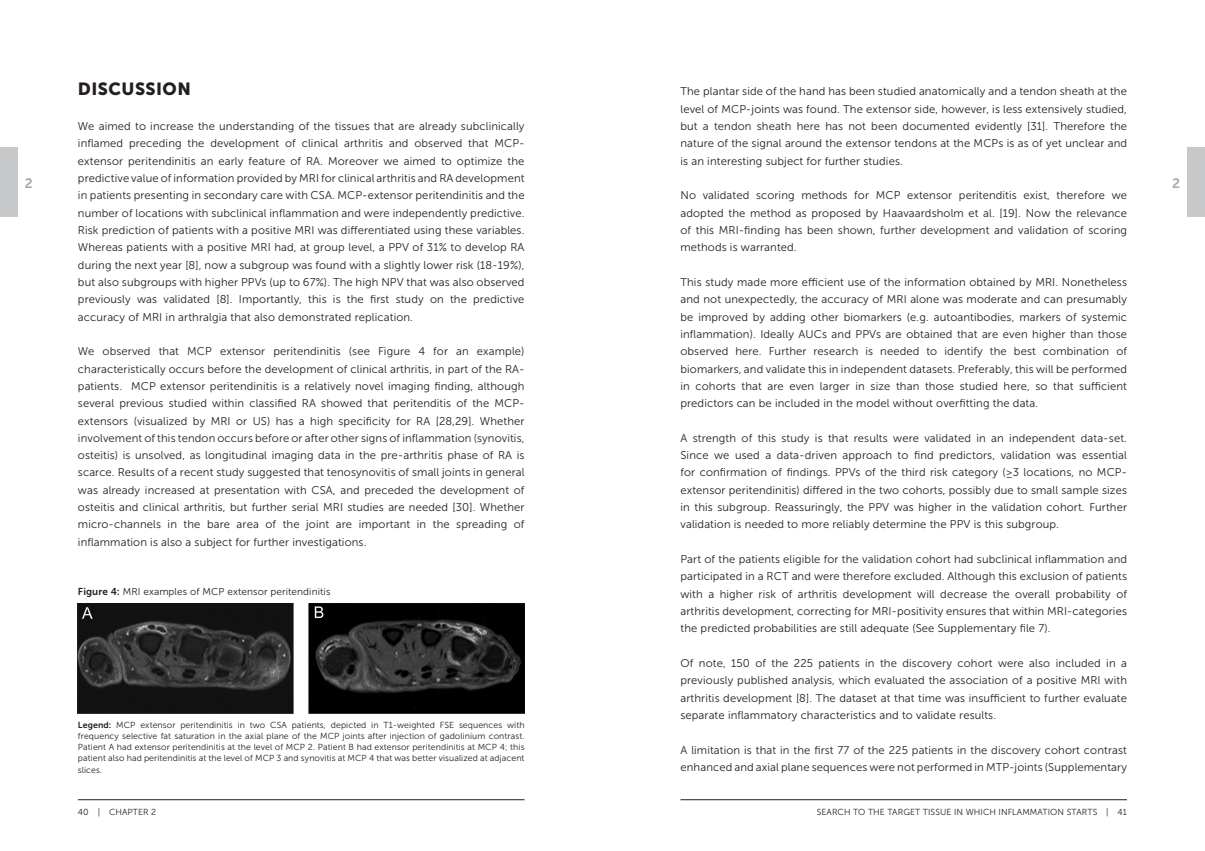
<style>
.page{position:relative;width:1205px;height:851px;background:#fff}
.page>*{position:absolute;margin:0;border:0;box-sizing:border-box;transform-origin:0 0}
.Kop_1{font:17.5px "Museo Sans 900";letter-spacing:.025em;color:#231f20}
.t1{font:13.75px "Museo Sans 700";color:#a8a9ad}
.Standaard{font:11.25px/17.2px "Museo Sans 300";letter-spacing:.01em;color:#231f20;text-align:justify}
.Standaard-2{font:10px "Museo Sans 300";letter-spacing:.01em;color:#231f20}
.Standaard-3{font:8.75px/11.2px "Museo Sans 300";letter-spacing:.01em;color:#231f20;text-align:justify}
.s1{font-family:"Museo Sans 700"}
</style>
<div class="page">
<img style="left:78px;top:603px;width:446px;height:110px">
<hr style="left:78px;top:799px;width:446px;height:1px;background:#231f20">
<hr style="left:680px;top:799px;width:447px;height:1px;background:#231f20">
<div style="left:0;top:147px;width:18px;height:70px;background:#c7c8ca"></div>
<div style="left:1187px;top:147px;width:18px;height:70px;background:#c7c8ca"></div>
<p class="Kop_1" style="left:78px;top:79px;width:114px">DISCUSSION</p>
<p class="Standaard" style="left:78px;top:117px;width:448px">We aimed to increase the understanding of the tissues that are already subclinically inflamed preceding the development of clinical arthritis and observed that MCP&shy;extensor peritendinitis an early feature of RA. Moreover we aimed to optimize the predictive value of information provided by MRI for clinical arthritis and RA development in patients presenting in secondary care with CSA. MCP-extensor peritendinitis and the number of locations with subclinical inflammation and were independently predictive.<br>Risk prediction of patients with a positive MRI was differentiated using these variables.<br>Whereas patients with a positive MRI had, at group level, a PPV of 31% to develop RA during the next year [8], now a subgroup was found with a slightly lower risk (18-19%), but also subgroups with higher PPVs (up to 67%). The high NPV that was also observed previously was validated [8]. Importantly, this is the first study on the predictive accuracy of MRI in arthralgia that also demonstrated replication.</p>
<p class="Standaard" style="left:78px;top:342px;width:448px">We observed that MCP extensor peritendinitis (see Figure 4 for an example) characteristically occurs before the development of clinical arthritis, in part of the RA&shy;patients. MCP extensor peritendinitis is a relatively novel imaging finding, although several previous studied within classified RA showed that peritenditis of the MCP&shy;extensors (visualized by MRI or US) has a high specificity for RA [28,29]. Whether involvement of this tendon occurs before or after other signs of inflammation (synovitis, osteitis) is unsolved, as longitudinal imaging data in the pre-arthritis phase of RA is scarce. Results of a recent study suggested that tenosynovitis of small joints in general was already increased at presentation with CSA, and preceded the development of osteitis and clinical arthritis, but further serial MRI studies are needed [30]. Whether micro-channels in the bare area of the joint are important in the spreading of inflammation is also a subject for further investigations.</p>
<p class="Standaard" style="left:680px;top:83px;width:448px">The plantar side of the hand has been studied anatomically and a tendon sheath at the level of MCP-joints was found. The extensor side, however, is less extensively studied, but a tendon sheath here has not been documented evidently [31]. Therefore the nature of the signal around the extensor tendons at the MCPs is as of yet unclear and is an interesting subject for further studies.</p>
<p class="Standaard" style="left:680px;top:187px;width:448px">No validated scoring methods for MCP extensor peritenditis exist, therefore we adopted the method as proposed by Haavaardsholm et al. [19]. Now the relevance of this MRI-finding has been shown, further development and validation of scoring methods is warranted.</p>
<p class="Standaard" style="left:680px;top:273px;width:448px">This study made more efficient use of the information obtained by MRI. Nonetheless and not unexpectedly, the accuracy of MRI alone was moderate and can presumably be improved by adding other biomarkers (e.g. autoantibodies, markers of systemic inflammation). Ideally AUCs and PPVs are obtained that are even higher than those observed here. Further research is needed to identify the best combination of biomarkers, and validate this in independent datasets. Preferably, this will be performed in cohorts that are even larger in size than those studied here, so that sufficient predictors can be included in the model without overfitting the data.</p>
<p class="Standaard" style="left:680px;top:429px;width:448px">A strength of this study is that results were validated in an independent data-set.<br>Since we used a data-driven approach to find predictors, validation was essential for confirmation of findings. PPVs of the third risk category (≥3 locations, no MCP&shy;extensor peritendinitis) differed in the two cohorts, possibly due to small sample sizes in this subgroup. Reassuringly, the PPV was higher in the validation cohort. Further validation is needed to more reliably determine the PPV is this subgroup.</p>
<p class="Standaard" style="left:680px;top:550px;width:448px">Part of the patients eligible for the validation cohort had subclinical inflammation and participated in a RCT and were therefore excluded. Although this exclusion of patients with a higher risk of arthritis development will decrease the overall probability of arthritis development, correcting for MRI-positivity ensures that within MRI-categories the predicted probabilities are still adequate (See Supplementary file 7).</p>
<p class="Standaard" style="left:680px;top:654px;width:448px">Of note, 150 of the 225 patients in the discovery cohort were also included in a previously published analysis, which evaluated the association of a positive MRI with arthritis development [8]. The dataset at that time was insufficient to further evaluate separate inflammatory characteristics and to validate results.</p>
<p class="Standaard" style="left:680px;top:741px;width:448px">A limitation is that in the first 77 of the 225 patients in the discovery cohort contrast enhanced and axial plane sequences were not performed in MTP-joints (Supplementary</p>
<p class="t1" style="left:25px;top:175px;width:9px">2</p>
<p class="t1" style="left:1172px;top:175px;width:9px">2</p>
<p class="Standaard-2" style="left:78px;top:586px;width:254px"><span class="s1">Figure 4:</span> MRI examples of MCP extensor peritendinitis</p>
<p class="Standaard-3" style="left:78px;top:719px;width:448px"><span class="s1">Legend:</span> MCP extensor peritendinitis in two CSA patients, depicted in T1-weighted FSE sequences with frequency selective fat saturation in the axial plane of the MCP joints after injection of gadolinium contrast.<br>Patient A had extensor peritendinitis at the level of MCP 2. Patient B had extensor peritendinitis at MCP 4; this patient also had peritendinitis at the level of MCP 3 and synovitis at MCP 4 that was better visualized at adjacent slices.</p>
<p class="Standaard-3" style="left:78px;top:806px;width:80px">40 | CHAPTER 2</p>
<p class="Standaard-3" style="left:816px;top:806px;width:312px">SEARCH TO THE TARGET TISSUE IN WHICH INFLAMMATION STARTS | 41</p>
</div>
